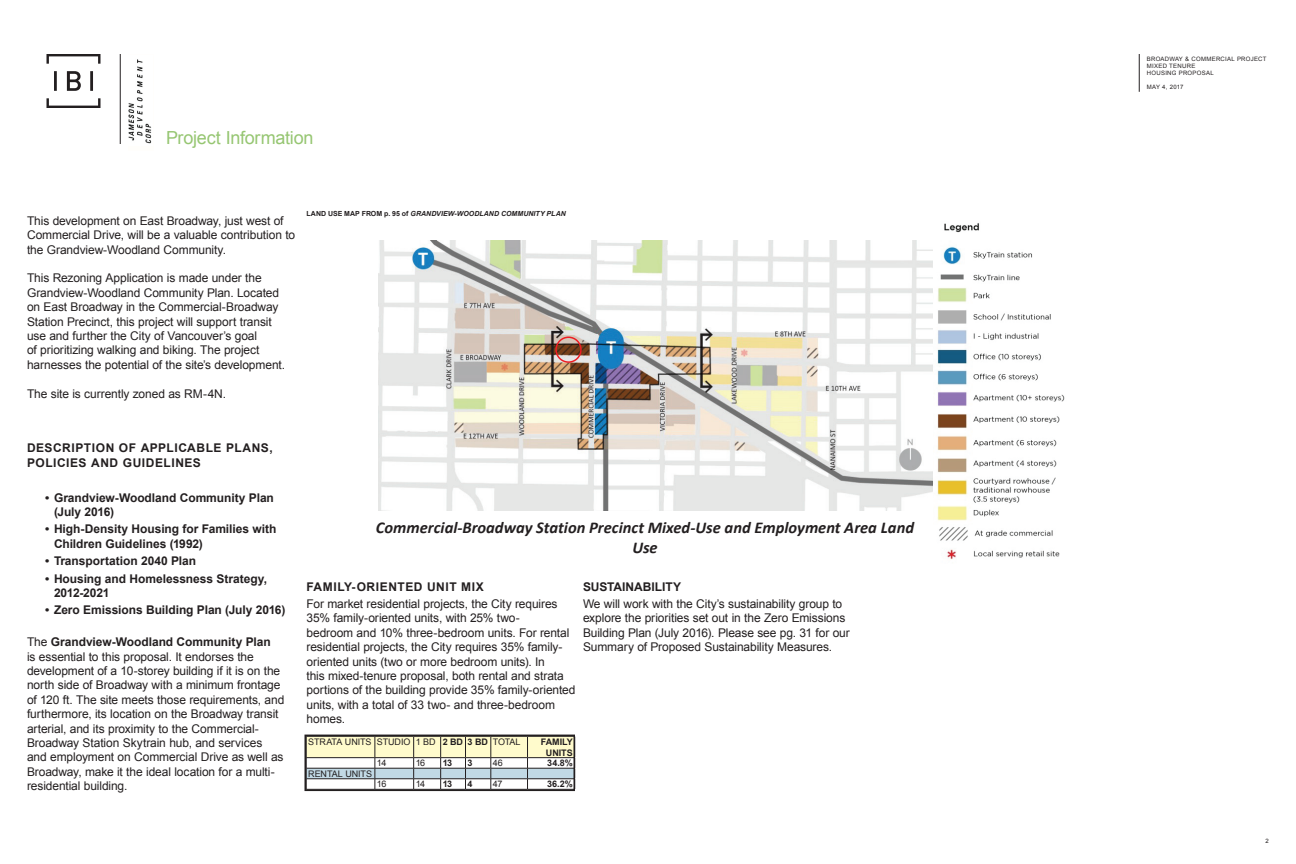
<style>
.page{position:relative;width:1296px;height:864px;background:#fff}
.page>*{position:absolute;margin:0;border:0;box-sizing:border-box;transform-origin:0 0}
.t1{font:italic 700 18.05px "Calibri";color:#231f20}
.t2{font:18px "Arial";letter-spacing:-.01em;color:#96c672}
.t3{font:italic 700 16.5px/20.2px "Calibri";color:#231f20;text-align:center}
.t4{font:12px/14.4px "Arial";letter-spacing:-.01em;color:#231f20}
.t5{font:700 12px/14.4px "Arial";color:#231f20}
.t6{font:700 12px/14.4px "Arial";letter-spacing:.045em;color:#231f20}
.t7{font:700 12px "Arial";letter-spacing:.05em;color:#231f20}
.t8{font:9px "Arial";letter-spacing:-.01em;color:#231f20}
.t9{font:700 9px/10.8px "Arial";letter-spacing:-.005em;color:#231f20;text-align:center}
.t10{font:italic 700 7px "Arial";letter-spacing:.005em;color:#231f20}
.t11{font:6px/7.2px "Arial";letter-spacing:.045em;color:#231f20}
.s1{font-style:normal}
.s2{font-weight:700}
</style>
<div class="page">
<hr style="left:1139px;top:54px;width:1px;height:38px;background:#231f20">
<svg style="left:46px;top:54px;width:54px;height:54px"></svg>
<hr style="left:120px;top:54px;width:1px;height:90px;background:#231f20">
<img style="left:129px;top:59px;width:23px;height:85px">
<img style="left:378px;top:241px;width:555px;height:269px">
<img style="left:937px;top:223px;width:128px;height:337px">
<svg style="left:307px;top:738px;width:265px;height:50px"></svg>
<div style="left:304px;top:735px;width:271px;height:56px;border:2px solid #231f20"></div>
<div style="left:555px;top:337px;width:27px;height:26px;border:2px solid #ee1d23;border-radius:50%"></div>
<h2 class="t2" style="left:166px;top:126px;width:149px">Project Information</h2>
<p class="t4" style="left:27px;top:213px;width:270px">This development on East Broadway, just west of<br>Commercial Drive, will be a valuable contribution to the Grandview-Woodland Community.</p>
<p class="t4" style="left:27px;top:271px;width:260px">This Rezoning Application is made under the Grandview-Woodland Community Plan. Located on East Broadway in the Commercial-Broadway Station Precinct, this project will support transit use and further the City of Vancouver’s goal<br>of prioritizing walking and biking. The project harnesses the potential of the site’s development.</p>
<p class="t4" style="left:27px;top:386px;width:201px">The site is currently zoned as RM-4N.</p>
<p class="t10" style="left:306px;top:209px;width:261px"><span class="s1">LAND USE MAP FROM p. 95 of</span> GRANDVIEW-WOODLAND COMMUNITY PLAN</p>
<p class="t6" style="left:27px;top:441px;width:247px">DESCRIPTION OF APPLICABLE PLANS,<br>POLICIES AND GUIDELINES</p>
<p class="t5" style="left:54px;top:491px;width:221px;text-indent:-9px">• Grandview-Woodland Community Plan (July 2016)</p>
<p class="t5" style="left:54px;top:522px;width:224px;text-indent:-9px">• High-Density Housing for Families with<br>Children Guidelines (1992)</p>
<p class="t5" style="left:45px;top:554px;width:153px">• Transportation 2040 Plan</p>
<p class="t5" style="left:54px;top:572px;width:215px;text-indent:-9px">• Housing and Homelessness Strategy,<br>2012-2021</p>
<p class="t5" style="left:45px;top:603px;width:242px">• Zero Emissions Building Plan (July 2016)</p>
<p class="t4" style="left:27px;top:635px;width:259px">The <span class="s2">Grandview-Woodland Community Plan<br></span>is essential to this proposal. It endorses the development of a 10-storey building if it is on the north side of Broadway with a minimum frontage of 120 ft. The site meets those requirements, and furthermore, its location on the Broadway transit arterial, and its proximity to the Commercial-Broadway Station Skytrain hub, and services and employment on Commercial Drive as well as Broadway, make it the ideal location for a multi&shy;residential building.</p>
<h3 class="t3" style="left:376px;top:517px;width:540px">Commercial‐Broadway Station Precinct Mixed‐Use and Employment Area Land<br>Use</h3>
<p class="t7" style="left:307px;top:578px;width:179px">FAMILY-ORIENTED UNIT MIX</p>
<p class="t4" style="left:307px;top:597px;width:270px">For market residential projects, the City requires 35% family-oriented units, with 25% two-<br>bedroom and 10% three-bedroom units. For rental residential projects, the City requires 35% family&shy;oriented units (two or more bedroom units). In<br>this mixed-tenure proposal, both rental and strata portions of the building provide 35% family-oriented units, with a total of 33 two- and three-bedroom homes.</p>
<h1 class="t1" style="left:371px;top:619px;width:57px">Policies</h1>
<p class="t8" style="left:308px;top:736px;width:214px">STRATA UNITS STUDIO 1 BD <span class="s2">2 BD 3 BD</span> TOTAL</p>
<p class="t9" style="left:541px;top:737px;width:34px">FAMILY<br>UNITS</p>
<p class="t8" style="left:377px;top:757px;width:11px">14</p>
<p class="t8" style="left:416px;top:757px;width:11px">16</p>
<p class="t9" style="left:443px;top:758px;width:11px">13</p>
<p class="t9" style="left:468px;top:758px;width:7px">3</p>
<p class="t8" style="left:493px;top:757px;width:12px">46</p>
<p class="t9" style="left:547px;top:758px;width:27px">34.8%</p>
<p class="t8" style="left:308px;top:768px;width:65px">RENTAL UNITS</p>
<p class="t8" style="left:377px;top:778px;width:11px">16</p>
<p class="t8" style="left:416px;top:778px;width:11px">14</p>
<p class="t9" style="left:443px;top:779px;width:11px">13</p>
<p class="t9" style="left:468px;top:779px;width:7px">4</p>
<p class="t8" style="left:493px;top:778px;width:11px">47</p>
<p class="t9" style="left:547px;top:779px;width:27px">36.2%</p>
<p class="t5" style="left:583px;top:580px;width:100px">SUSTAINABILITY</p>
<p class="t4" style="left:583px;top:597px;width:268px">We will work with the City’s sustainability group to explore the priorities set out in the Zero Emissions Building Plan (July 2016). Please see pg. 31 for our Summary of Proposed Sustainability Measures.</p>
<p class="t11" style="left:1147px;top:55px;width:121px">BROADWAY &amp; COMMERCIAL PROJECT<br>MIXED TENURE<br>HOUSING PROPOSAL</p>
<p class="t11" style="left:1147px;top:84px;width:38px">MAY 4, 2017</p>
<p class="t11" style="left:1266px;top:837px;width:5px">2</p>
</div>
